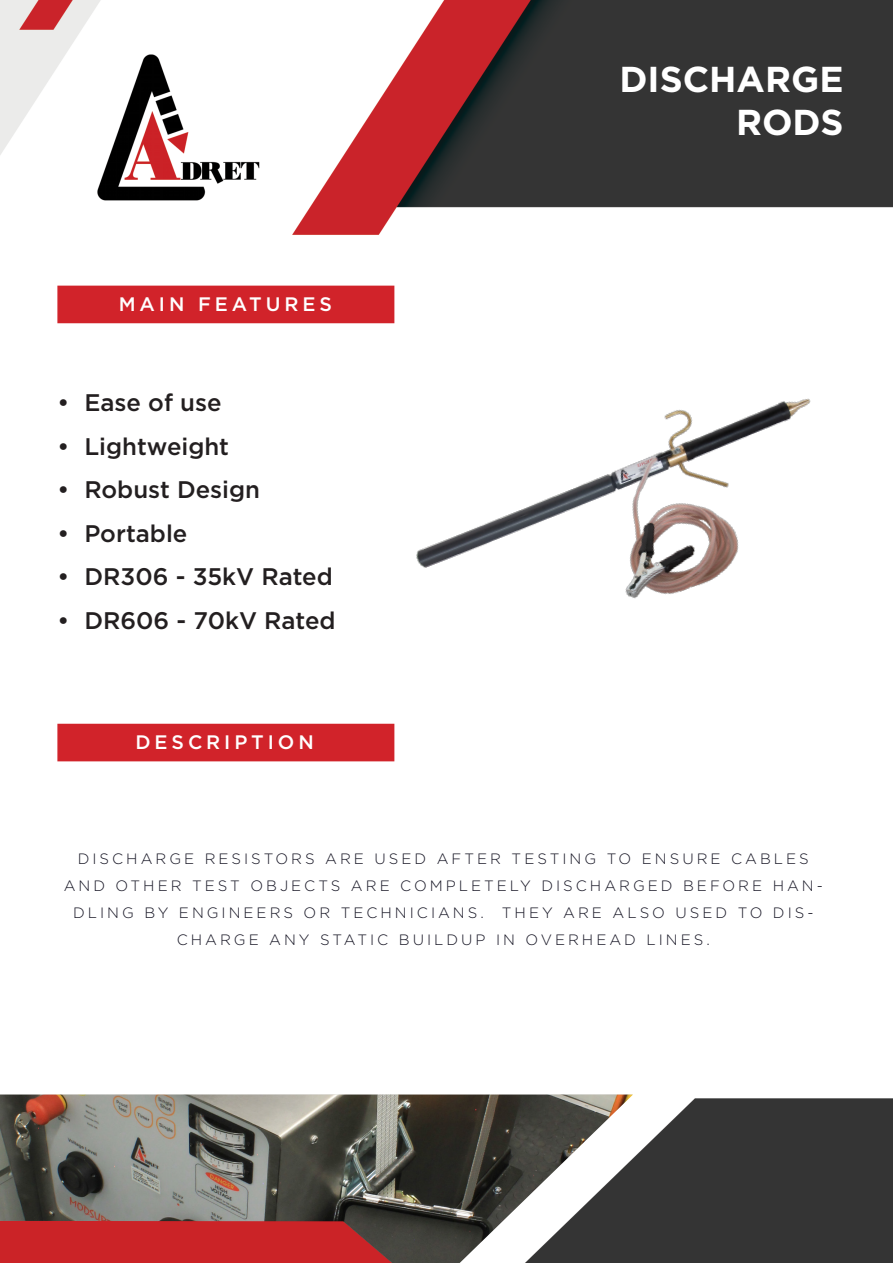
<style>
.page{position:relative;width:893px;height:1263px;background:#fff}
.page>*{position:absolute;margin:0;border:0;box-sizing:border-box;transform-origin:0 0}
.t1{font:700 36px/43.2px "Gotham";color:#fff;text-align:right}
.t2{font:500 24px "Gotham";color:#231f20}
.t3{font:500 19.5px "Gotham";letter-spacing:.2em;color:#fff}
.t4{font:300 15px/27px "Gotham";letter-spacing:.2em;color:#161524;text-align:center}
</style>
<div class="page">
<img style="left:0;top:0;width:893px;height:1263px">
<div style="left:384px;top:320px;width:459px;height:472px;background:#fff"></div>
<img style="left:416px;top:398px;width:395px;height:201px">
<div style="left:57px;top:286px;width:337px;height:37px;background:#d1232a"></div>
<div style="left:57px;top:724px;width:337px;height:37px;background:#d1232a"></div>
<img style="left:0;top:1094px;width:633px;height:169px">
<p class="t3" style="left:119px;top:291px;width:215px">MAIN FEATURES</p>
<p class="t2" style="left:57px;top:387px;width:166px">• Ease of use</p>
<p class="t2" style="left:57px;top:431px;width:173px">• Lightweight</p>
<p class="t2" style="left:57px;top:474px;width:204px">• Robust Design</p>
<p class="t2" style="left:57px;top:518px;width:131px">• Portable</p>
<p class="t2" style="left:57px;top:561px;width:277px">• DR306 - 35kV Rated</p>
<p class="t2" style="left:57px;top:605px;width:280px">• DR606 - 70kV Rated</p>
<p class="t3" style="left:136px;top:729px;width:180px">DESCRIPTION</p>
<p class="t1" style="left:619px;top:57px;width:226px">DISCHARGE<br>RODS</p>
<p class="t4" style="left:64px;top:845px;width:761px">DISCHARGE RESISTORS ARE USED AFTER TESTING TO ENSURE CABLES AND OTHER TEST OBJECTS ARE COMPLETELY DISCHARGED BEFORE HAN-DLING BY ENGINEERS OR TECHNICIANS. THEY ARE ALSO USED TO DIS-CHARGE ANY STATIC BUILDUP IN OVERHEAD LINES.</p>
</div>
